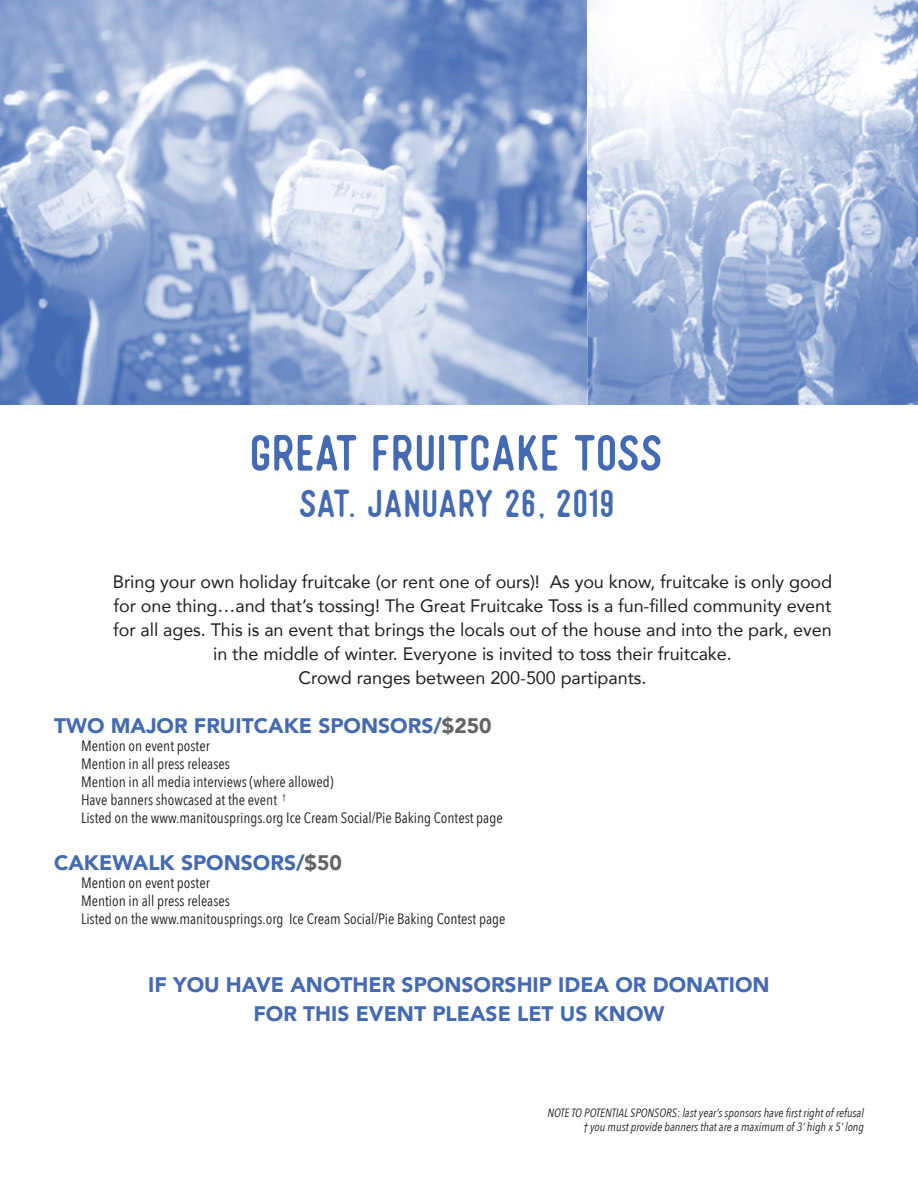
<style>
.page{position:relative;width:918px;height:1188px;background:#fff}
.page>*{position:absolute;margin:0;border:0;box-sizing:border-box;transform-origin:0 0}
.t1{font:51px "Voster Typeface";letter-spacing:-.025em;color:#436ab3}
.t2{font:39px "Voster Typeface";color:#436ab3}
.t3{font:900 21px/28.8px "Avenir";color:#436ab3;text-align:center}
.t4{font:18px/24px "Avenir";letter-spacing:-.005em;color:#231f20;text-align:center}
.t5{font:15px/18px "Avenir Next Condensed";color:#231f20}
.t6{font:italic 12px/14.4px "Avenir Next Condensed";color:#231f20;text-align:right}
.s1{color:#636466}
</style>
<div class="page">
<img style="left:0;top:0;width:918px;height:405px">
<h1 class="t1" style="left:252px;top:420px;width:416px">GREAT FRUITCAKE TOSS</h1>
<h2 class="t2" style="left:301px;top:479px;width:318px">SAT. JANUARY 26, 2019</h2>
<p class="t4" style="left:113px;top:570px;width:721px">Bring your own holiday fruitcake (or rent one of ours)! As you know, fruitcake is only good for one thing…and that’s tossing! The Great Fruitcake Toss is a fun-filled community event for all ages. This is an event that brings the locals out of the house and into the park, even in the middle of winter. Everyone is invited to toss their fruitcake.<br>Crowd ranges between 200-500 partipants.</p>
<p class="t3" style="left:54px;top:710px;width:439px">TWO MAJOR FRUITCAKE SPONSORS/<span class="s1">$250</span></p>
<p class="t5" style="left:81px;top:736px;width:423px">Mention on event poster<br>Mention in all press releases<br>Mention in all media interviews (where allowed)<br>Have banners showcased at the event <sup>†<br></sup>Listed on the www.manitousprings.org Ice Cream Social/Pie Baking Contest page</p>
<p class="t3" style="left:54px;top:847px;width:289px">CAKEWALK SPONSORS/<span class="s1">$50</span></p>
<p class="t5" style="left:81px;top:873px;width:426px">Mention on event poster<br>Mention in all press releases<br>Listed on the www.manitousprings.org Ice Cream Social/Pie Baking Contest page</p>
<p class="t3" style="left:148px;top:970px;width:623px">IF YOU HAVE ANOTHER SPONSORSHIP IDEA OR DONATION<br>FOR THIS EVENT PLEASE LET US KNOW</p>
<p class="t6" style="left:547px;top:1105px;width:318px">NOTE TO POTENTIAL SPONSORS: last year’s sponsors have first right of refusal † you must provide banners that are a maximum of 3’ high x 5’ long</p>
</div>
